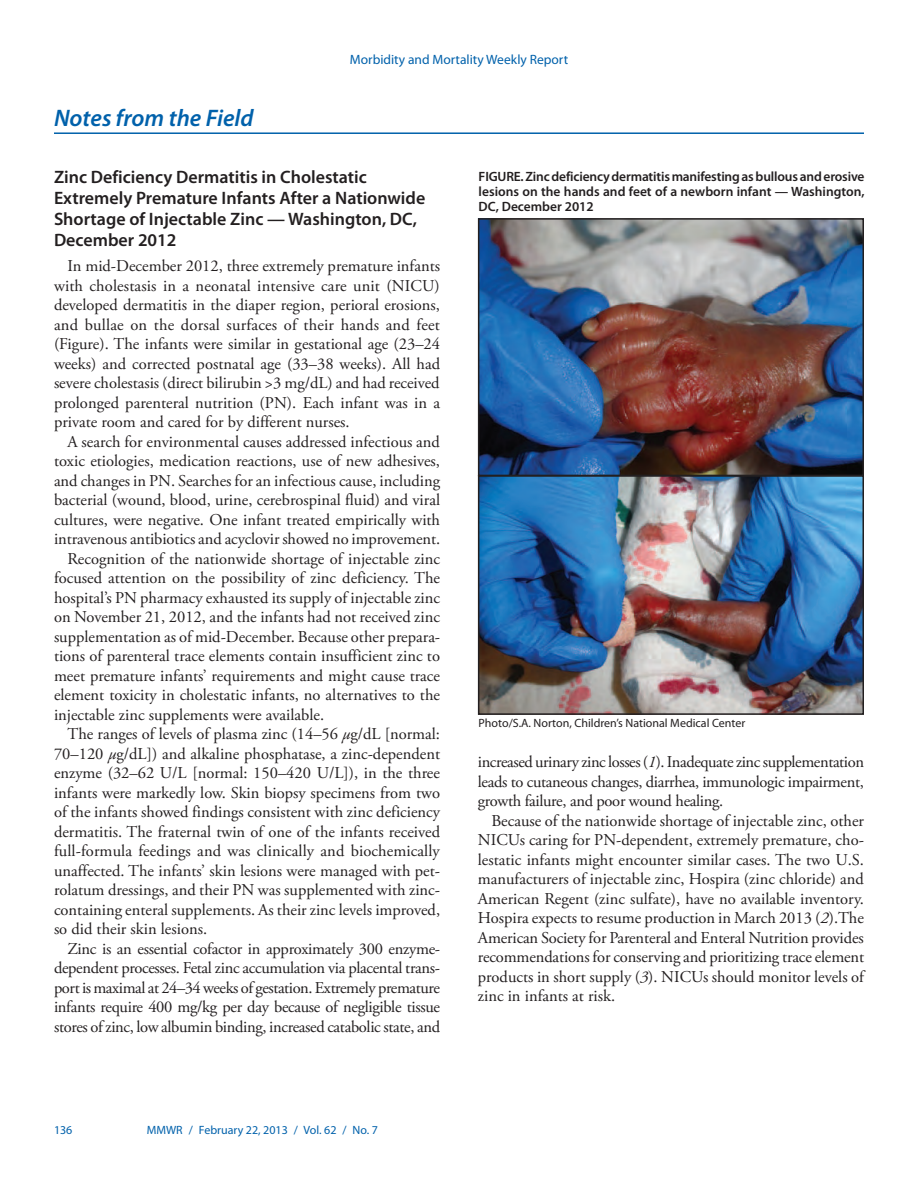
<style>
.page{position:relative;width:918px;height:1188px;background:#fff}
.page>*{position:absolute;margin:0;border:0;box-sizing:border-box;transform-origin:0 0}
.kicker{font:italic 600 24px "Myriad Pro";color:#0161ab}
.head_w_kicker{font:600 18px/21px "Myriad Pro";color:#231f20}
.body_copy{font:16.5px/19.5px "Adobe Garamond Pro";color:#231f20;text-align:justify}
.t1{font:600 13.5px/15px "Myriad Pro";color:#231f20;text-align:justify}
.t2{font:13.5px "Myriad Pro";color:#0161ab}
.footnote_no_indent{font:12px "Myriad Pro";color:#231f20}
.t3{font:12px "Myriad Pro";color:#0161ab}
.s1{font-style:italic}
</style>
<div class="page">
<img style="left:481px;top:221px;width:380px;height:491px">
<div style="left:478px;top:475px;width:386px;height:240px;border:2px solid #231f20"></div>
<div style="left:478px;top:218px;width:386px;height:258px;border:2px solid #231f20"></div>
<hr style="left:54px;top:132px;width:810px;height:2px;background:#0161ab">
<p class="kicker" style="left:54px;top:103px;width:201px">Notes from the Field</p>
<p class="t2" style="left:350px;top:51px;width:220px">Morbidity and Mortality Weekly Report</p>
<p class="head_w_kicker" style="left:54px;top:166px;width:373px">Zinc Deficiency Dermatitis in Cholestatic Extremely Premature Infants After a Nationwide Shortage of Injectable Zinc — Washington, DC, December 2012</p>
<p class="body_copy" style="left:54px;top:257px;width:388px;text-indent:13px">In mid-December 2012, three extremely premature infants with cholestasis in a neonatal intensive care unit (NICU) developed dermatitis in the diaper region, perioral erosions, and bullae on the dorsal surfaces of their hands and feet (Figure). The infants were similar in gestational age (23–24 weeks) and corrected postnatal age (33–38 weeks). All had severe cholestasis (direct bilirubin &gt;3 mg/dL) and had received prolonged parenteral nutrition (PN). Each infant was in a private room and cared for by different nurses.</p>
<p class="body_copy" style="left:54px;top:432px;width:388px;text-indent:13px">A search for environmental causes addressed infectious and toxic etiologies, medication reactions, use of new adhesives, and changes in PN. Searches for an infectious cause, including bacterial (wound, blood, urine, cerebrospinal fluid) and viral cultures, were negative. One infant treated empirically with intravenous antibiotics and acyclovir showed no improvement.</p>
<p class="body_copy" style="left:54px;top:549px;width:388px;text-indent:13px">Recognition of the nationwide shortage of injectable zinc focused attention on the possibility of zinc deficiency. The hospital’s PN pharmacy exhausted its supply of injectable zinc on November 21, 2012, and the infants had not received zinc supplementation as of mid-December. Because other prepara&shy;tions of parenteral trace elements contain insufficient zinc to meet premature infants’ requirements and might cause trace element toxicity in cholestatic infants, no alternatives to the injectable zinc supplements were available.</p>
<p class="body_copy" style="left:54px;top:725px;width:388px;text-indent:13px">The ranges of levels of plasma zinc (14–56 <span class="s1">µ</span>g/dL [normal:<br>70–120 <span class="s1">µ</span>g/dL]) and alkaline phosphatase, a zinc-dependent enzyme (32–62 U/L [normal: 150–420 U/L]), in the three infants were markedly low. Skin biopsy specimens from two of the infants showed findings consistent with zinc deficiency dermatitis. The fraternal twin of one of the infants received full-formula feedings and was clinically and biochemically unaffected. The infants’ skin lesions were managed with pet&shy;rolatum dressings, and their PN was supplemented with zinc&shy;containing enteral supplements. As their zinc levels improved, so did their skin lesions.</p>
<p class="body_copy" style="left:54px;top:939px;width:388px;text-indent:13px">Zinc is an essential cofactor in approximately 300 enzyme&shy;dependent processes. Fetal zinc accumulation via placental trans&shy;port is maximal at 24–34 weeks of gestation. Extremely premature infants require 400 mg/kg per day because of negligible tissue stores of zinc, low albumin binding, increased catabolic state, and</p>
<p class="t3" style="left:54px;top:1123px;width:20px">136</p>
<p class="t3" style="left:147px;top:1123px;width:233px">MMWR / February 22, 2013 / Vol. 62 / No. 7</p>
<p class="t1" style="left:479px;top:169px;width:388px">FIGURE. Zinc deficiency dermatitis manifesting as bullous and erosive lesions on the hands and feet of a newborn infant — Washington, DC, December 2012</p>
<p class="footnote_no_indent" style="left:479px;top:715px;width:268px">Photo/S.A. Norton, Children’s National Medical Center</p>
<p class="body_copy" style="left:478px;top:753px;width:388px">increased urinary zinc losses (<span class="s1">1</span>). Inadequate zinc supplementation leads to cutaneous changes, diarrhea, immunologic impairment, growth failure, and poor wound healing.</p>
<p class="body_copy" style="left:478px;top:811px;width:388px;text-indent:13px">Because of the nationwide shortage of injectable zinc, other NICUs caring for PN-dependent, extremely premature, cho&shy;lestatic infants might encounter similar cases. The two U.S. manufacturers of injectable zinc, Hospira (zinc chloride) and American Regent (zinc sulfate), have no available inventory.<br>Hospira expects to resume production in March 2013 (<span class="s1">2</span>).The American Society for Parenteral and Enteral Nutrition provides recommendations for conserving and prioritizing trace element products in short supply (<span class="s1">3</span>). NICUs should monitor levels of zinc in infants at risk.</p>
</div>
